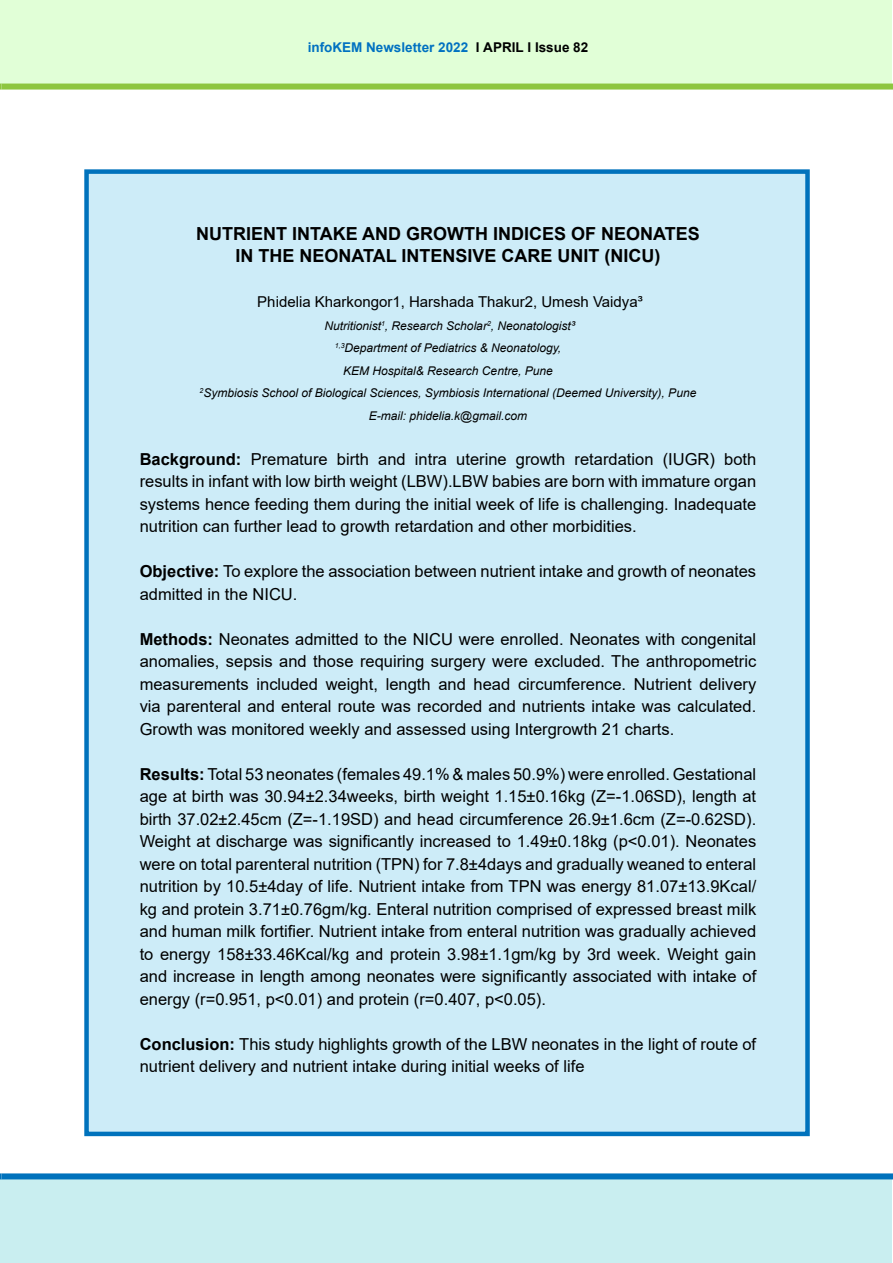
<style>
.page{position:relative;width:893px;height:1263px;background:#fff}
.page>*{position:absolute;margin:0;border:0;box-sizing:border-box;transform-origin:0 0}
.t1{font:700 18px/22.5px "Arial";color:#000;text-align:center}
.t2{font:16.5px/22.5px "Arial";color:#000;text-align:justify}
.t3{font:15px "Arial";color:#000}
.t4{font:700 13.5px "Arial";color:#0071c1}
.t5{font:italic 12px/22.5px "Arial";color:#000;text-align:center}
.s1{color:#000}
.s2{font-weight:700}
</style>
<div class="page">
<div style="left:0;top:0;width:891px;height:84px;background:#e1ffd7"></div>
<div style="left:0;top:1179px;width:891px;height:84px;background:#c9eef0"></div>
<svg style="left:0;top:84px;width:2px;height:6px"></svg>
<svg style="left:0;top:1173px;width:2px;height:6px"></svg>
<div style="left:2px;top:1173px;width:891px;height:6px;background:#0072bc"></div>
<div style="left:2px;top:84px;width:891px;height:6px;background:#8dc63f"></div>
<div style="left:84px;top:169px;width:726px;height:967px;background:#cdecf8;border:4px solid #0072bc"></div>
<p class="t4" style="left:308px;top:37px;width:282px">infoKEM Newsletter 2022 <span class="s1">I APRIL I Issue 82</span></p>
<p class="t1" style="left:196px;top:222px;width:504px">NUTRI ENT INTAKE AND GROWTH INDICES OF NEONATES<br>IN THE NEONATAL INTENSIVE CARE UNIT (NICU)</p>
<p class="t3" style="left:257px;top:291px;width:387px">Phidelia Kharkongor1, Harshada Thakur2, Umesh Vaidya³</p>
<p class="t5" style="left:200px;top:314px;width:498px">Nutritionist<sup>1</sup>, Research Scholar<sup>2</sup>, Neonatologist³<br><sup>1,3</sup>Department of Pediatrics &amp; Neonatology,<br>KEM Hospital&amp; Research Centre, Pune<br><sup>2</sup>Symbiosis School of Biological Sciences, Symbiosis International (Deemed University), Pune E-mail: phidelia.k@gmail.com</p>
<p class="t2" style="left:140px;top:447px;width:618px"><span class="s2">Background:</span> Premature birth and intra uterine growth retardation (IUGR) both results in infant with low birth weight (LBW).LBW babies are born with immature organ systems hence feeding them during the initial week of life is challenging. Inadequate nutrition can further lead to growth retardation and other morbidities.</p>
<p class="t2" style="left:140px;top:560px;width:618px"><span class="s2">Objective:</span> To explore the association between nutrient intake and growth of neonates admitted in the NICU.</p>
<p class="t2" style="left:140px;top:627px;width:618px"><span class="s2">Methods:</span> Neonates admitted to the NICU were enrolled. Neonates with congenital anomalies, sepsis and those requiring surgery were excluded. The anthropometric measurements included weight, length and head circumference. Nutrient delivery via parenteral and enteral route was recorded and nutrients intake was calculated.<br>Growth was monitored weekly and assessed using Intergrowth 21 charts.</p>
<p class="t2" style="left:140px;top:762px;width:618px"><span class="s2">Results:</span> Total 53 neonates (females 49.1% &amp; males 50.9%) were enrolled. Gestational age at birth was 30.94±2.34weeks, birth weight 1.15±0.16kg (Z=-1.06SD), length at birth 37.02±2.45cm (Z=-1.19SD) and head circumference 26.9±1.6cm (Z=-0.62SD).<br>Weight at discharge was significantly increased to 1.49±0.18kg (p&lt;0.01). Neonates were on total parenteral nutrition (TPN) for 7.8±4days and gradually weaned to enteral nutrition by 10.5±4day of life. Nutrient intake from TPN was energy 81.07±13.9Kcal/ kg and protein 3.71±0.76gm/kg. Enteral nutrition comprised of expressed breast milk and human milk fortifier. Nutrient intake from enteral nutrition was gradually achieved to energy 158±33.46Kcal/kg and protein 3.98±1.1gm/kg by 3rd week. Weight gain and increase in length among neonates were significantly associated with intake of energy (r=0.951, p&lt;0.01) and protein (r=0.407, p&lt;0.05).</p>
<p class="t2" style="left:140px;top:1033px;width:618px"><span class="s2">Conclusion:</span> This study highlights growth of the LBW neonates in the light of route of nutrient delivery and nutrient intake during initial weeks of life</p>
</div>
